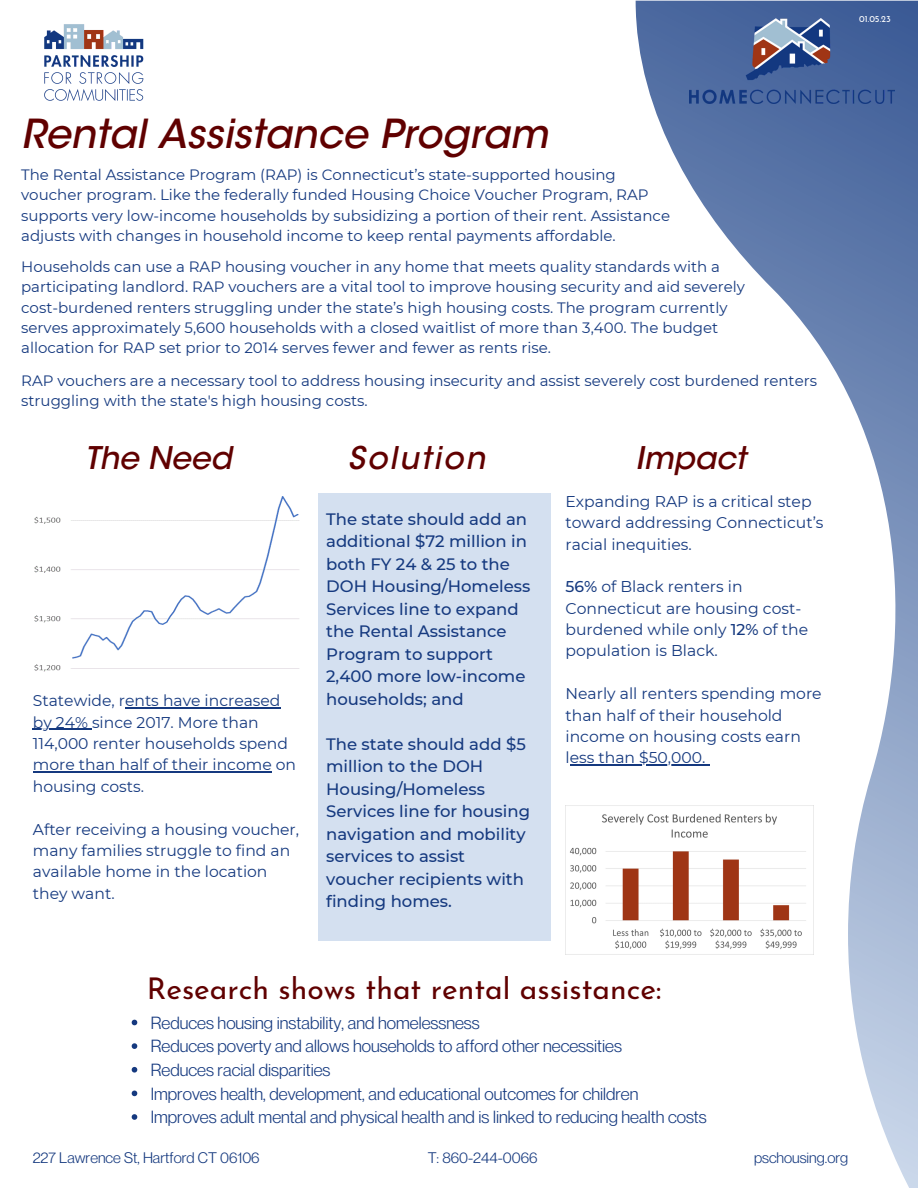
<style>
.page{position:relative;width:918px;height:1188px;background:#fff}
.page>*{position:absolute;margin:0;border:0;box-sizing:border-box;transform-origin:0 0}
.t1{font:italic 500 39.75px "ITC Avant Garde Std";color:#600000}
.t2{font:italic 500 31.05px "ITC Avant Garde Std";color:#600000}
.t3{font:italic 500 31.05px "ITC Avant Garde Std";letter-spacing:.07em;color:#600000}
.t4{font:30px "Josefin Sans";color:#600000}
.t5{font:17.25px/23.7px "Neue Montreal";color:#15397f}
.t6{font:500 16.5px/22.5px "Montserrat";color:#15397f}
.t7{font:15.6px/21.3px "Montserrat";color:#15397f}
.t8{font:15px/20.2px "Montserrat";color:#15397f}
.t9{font:15px "Neue Montreal";color:#15397f}
.t10{font:9px "Josefin Sans";color:#fff}
.s1{font-weight:500}
</style>
<div class="page">
<svg style="left:636px;top:1px;width:282px;height:1187px"></svg>
<img style="left:44px;top:24px;width:100px;height:77px">
<svg style="left:132px;top:1020px;width:5px;height:5px"></svg>
<svg style="left:132px;top:1043px;width:5px;height:6px"></svg>
<svg style="left:132px;top:1067px;width:5px;height:6px"></svg>
<svg style="left:132px;top:1091px;width:5px;height:5px"></svg>
<svg style="left:132px;top:1114px;width:5px;height:6px"></svg>
<img style="left:689px;top:18px;width:205px;height:86px">
<div style="left:318px;top:494px;width:233px;height:447px;background:#d4e0f0"></div>
<img style="left:34px;top:496px;width:266px;height:176px">
<img style="left:570px;top:806px;width:243px;height:148px">
<hr style="left:570px;top:764px;width:136px;height:2px;background:#15397f">
<hr style="left:125px;top:707px;width:155px;height:2px;background:#15397f">
<hr style="left:33px;top:729px;width:59px;height:1px;background:#15397f">
<hr style="left:33px;top:772px;width:239px;height:1px;background:#15397f">
<p class="t10" style="left:859px;top:16px;width:33px">01.05.23</p>
<h1 class="t1" style="left:21px;top:118px;width:528px">Rental Assistance Program</h1>
<p class="t8" style="left:21px;top:165px;width:650px">The Rental Assistance Program (RAP) is Connecticut’s state-supported housing voucher program. Like the federally funded Housing Choice Voucher Program, RAP supports very low-income households by subsidizing a portion of their rent. Assistance adjusts with changes in household income to keep rental payments affordable.</p>
<p class="t8" style="left:21px;top:257px;width:725px">Households can use a RAP housing voucher in any home that meets quality standards with a participating landlord. RAP vouchers are a vital tool to improve housing security and aid severely cost-burdened renters struggling under the state’s high housing costs. The program currently serves approximately 5,600 households with a closed waitlist of more than 3,400. The budget allocation for RAP set prior to 2014 serves fewer and fewer as rents rise.</p>
<p class="t8" style="left:21px;top:370px;width:797px">RAP vouchers are a necessary tool to address housing insecurity and assist severely cost burdened renters struggling with the state's high housing costs.</p>
<h2 class="t2" style="left:85px;top:446px;width:149px">The Need</h2>
<h2 class="t3" style="left:348px;top:446px;width:139px">Solution</h2>
<h2 class="t2" style="left:636px;top:446px;width:112px">Impact</h2>
<p class="t7" style="left:33px;top:690px;width:265px">Statewide, rents have increased by 24% since 2017. More than<br>114,000 renter households spend more than half of their income on housing costs.</p>
<p class="t7" style="left:33px;top:818px;width:268px">After receiving a housing voucher, many families struggle to find an available home in the location they want.</p>
<p class="t6" style="left:326px;top:507px;width:206px">The state should add an additional $72 million in both FY 24 &amp; 25 to the<br>DOH Housing/Homeless<br>Services line to expand the Rental Assistance<br>Program to support<br>2,400 more low-income households; and</p>
<p class="t6" style="left:326px;top:732px;width:205px">The state should add $5 million to the DOH<br>Housing/Homeless<br>Services line for housing navigation and mobility services to assist voucher recipients with finding homes.</p>
<p class="t7" style="left:566px;top:491px;width:260px">Expanding RAP is a critical step toward addressing Connecticut’s racial inequities.</p>
<p class="t7" style="left:566px;top:576px;width:244px"><span class="s1">56%</span> of Black renters in<br>Connecticut are housing cost&shy;burdened while only <span class="s1">12%</span> of the population is Black.</p>
<p class="t7" style="left:566px;top:683px;width:258px">Nearly all renters spending more than half of their household income on housing costs earn less than $50,000.</p>
<h3 class="t4" style="left:147px;top:976px;width:516px">Research shows that rental assistance:</h3>
<p class="t5" style="left:151px;top:1010px;width:557px">Reduces housing instability, and homelessness<br>Reduces poverty and allows households to afford other necessities<br>Reduces racial disparities<br>Improves health, development, and educational outcomes for children Improves adult mental and physical health and is linked to reducing health costs</p>
<p class="t9" style="left:33px;top:1148px;width:228px">227 Lawrence St, Hartford CT 06106</p>
<p class="t9" style="left:428px;top:1148px;width:111px">T: 860-244-0066</p>
<p class="t9" style="left:754px;top:1148px;width:96px">pschousing.org</p>
</div>
